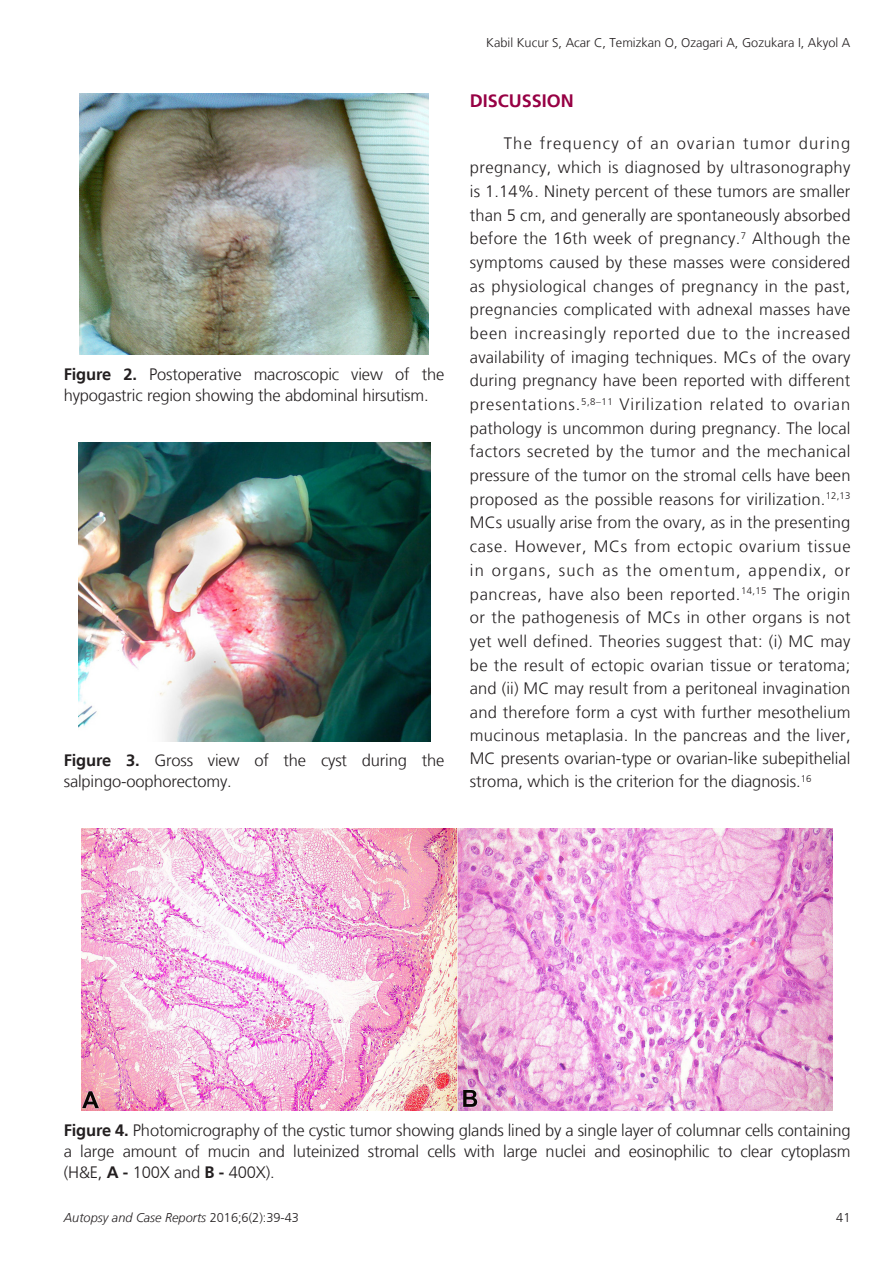
<style>
.page{position:relative;width:893px;height:1263px;background:#fff}
.page>*{position:absolute;margin:0;border:0;box-sizing:border-box;transform-origin:0 0}
.Heading1{font:700 18px "Frutiger LT";color:#970044}
.Paragraph{font:300 16.5px/23.5px "Frutiger LT";color:#231f20;text-align:justify}
.FigureCaption{font:300 16.5px/21px "Frutiger LT";letter-spacing:-.01em;color:#231f20}
.RunningAuthorsAlt{font:300 12.75px "Frutiger LT";color:#231f20}
.RunningHeader{font:italic 300 12.75px "Frutiger LT";color:#231f20}
.Numbering{font:300 12.75px "Frutiger LT";color:#231f20}
.s1{font-weight:700}
.s2{font-style:normal}
</style>
<div class="page">
<img style="left:80px;top:94px;width:348px;height:261px">
<img style="left:78px;top:443px;width:352px;height:298px">
<img style="left:81px;top:829px;width:752px;height:282px">
<p class="FigureCaption" style="left:64px;top:364px;width:382px"><span class="s1">Figure 2.</span> Postoperative macroscopic view of the hypogastric region showing the abdominal hirsutism.</p>
<p class="FigureCaption" style="left:64px;top:750px;width:382px"><span class="s1">Figure 3.</span> Gross view of the cyst during the salpingo‑oophorectomy.</p>
<p class="RunningAuthorsAlt" style="left:486px;top:35px;width:366px">Kabil Kucur S, Acar C, Temizkan O, Ozagari A, Gozukara I, Akyol A</p>
<p class="Heading1" style="left:470px;top:90px;width:106px">DISCUSSION</p>
<p class="Paragraph" style="left:470px;top:132px;width:382px;text-indent:34px">The frequency of an ovarian tumor during pregnancy, which is diagnosed by ultrasonography is 1.14%. Ninety percent of these tumors are smaller than 5 cm, and generally are spontaneously absorbed before the 16th week of pregnancy.<sup>7</sup> Although the symptoms caused by these masses were considered as physiological changes of pregnancy in the past, pregnancies complicated with adnexal masses have been increasingly reported due to the increased availability of imaging techniques. MCs of the ovary during pregnancy have been reported with different presentations.<sup>5,8–11</sup> Virilization related to ovarian pathology is uncommon during pregnancy. The local factors secreted by the tumor and the mechanical pressure of the tumor on the stromal cells have been proposed as the possible reasons for virilization.<sup>12,13<br></sup>MCs usually arise from the ovary, as in the presenting case. However, MCs from ectopic ovarium tissue in organs, such as the omentum, appendix, or pancreas, have also been reported.<sup>14,15</sup> The origin or the pathogenesis of MCs in other organs is not yet well defined. Theories suggest that: (i) MC may be the result of ectopic ovarian tissue or teratoma; and (ii) MC may result from a peritoneal invagination and therefore form a cyst with further mesothelium mucinous metaplasia. In the pancreas and the liver, MC presents ovarian-type or ovarian-like subepithelial stroma, which is the criterion for the diagnosis.<sup>16</sup></p>
<p class="FigureCaption" style="left:64px;top:1120px;width:788px;text-align:justify"><span class="s1">Figure 4.</span> Photomicrography of the cystic tumor showing glands lined by a single layer of columnar cells containing a large amount of mucin and luteinized stromal cells with large nuclei and eosinophilic to clear cytoplasm (H&amp;E, <span class="s1">A -</span> 100X and <span class="s1">B -</span> 400X).</p>
<p class="RunningHeader" style="left:64px;top:1210px;width:237px">Autopsy and Case Reports <span class="s2">2016;6(2):39-43</span></p>
<p class="Numbering" style="left:836px;top:1210px;width:16px">41</p>
</div>
